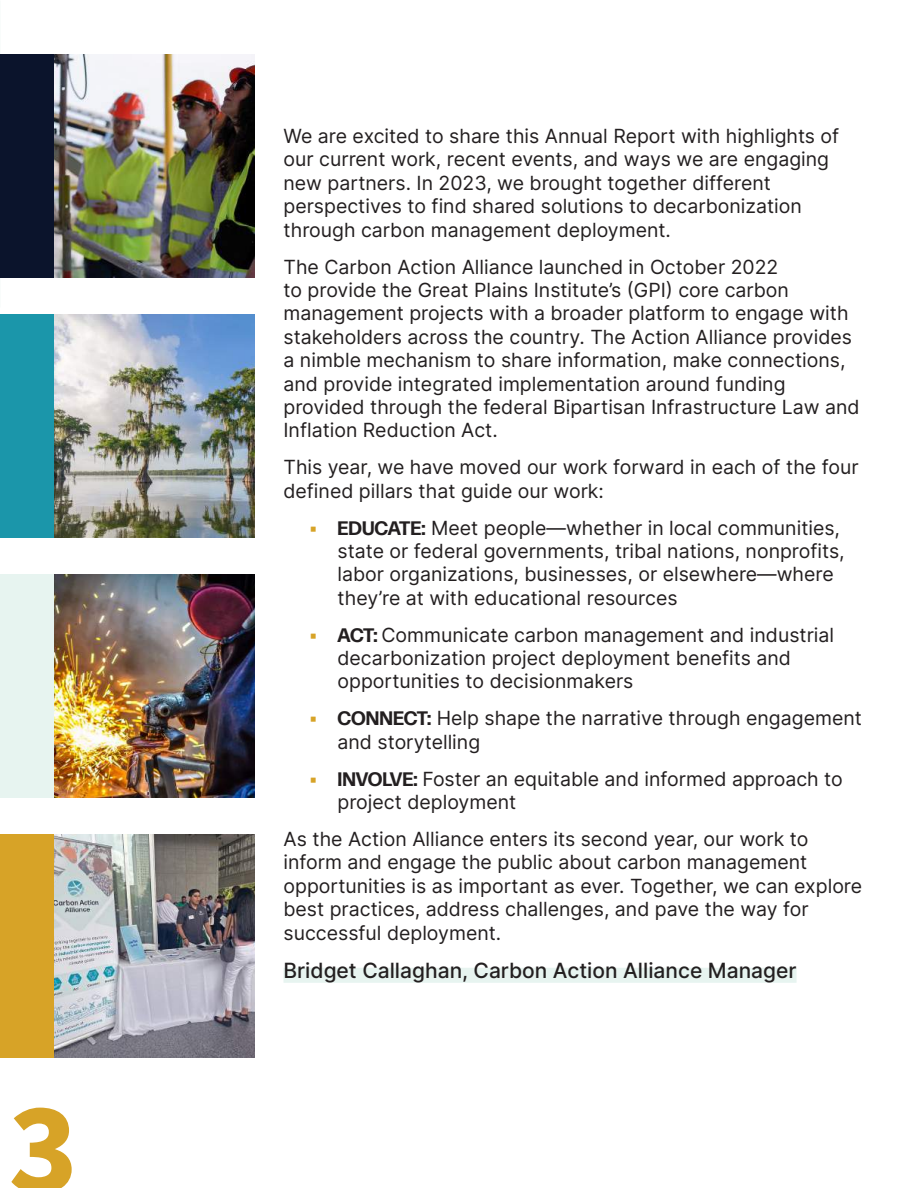
<style>
.page{position:relative;width:918px;height:1188px;background:#fff}
.page>*{position:absolute;margin:0;border:0;box-sizing:border-box;transform-origin:0 0}
.t1{font:700 130.5px "Source Sans Pro";color:#d7a327}
.t2{font:500 21px "Inter";color:#231f20}
.t3{font:19.5px/23.4px "Inter";color:#231f20}
.s1{font-family:"Forma DJR Text";font-weight:700;color:#d7a327}
.s2{font-family:"Forma DJR Text";font-weight:700}
</style>
<div class="page">
<div style="left:284px;top:968px;width:513px;height:15px;background:#e7f4f0"></div>
<div style="left:0;top:54px;width:54px;height:223px;background:#0b142c"></div>
<img style="left:54px;top:54px;width:201px;height:223px">
<div style="left:0;top:835px;width:54px;height:223px;background:#d7a327"></div>
<img style="left:54px;top:835px;width:201px;height:223px">
<div style="left:0;top:314px;width:54px;height:223px;background:#1b96aa"></div>
<img style="left:54px;top:314px;width:201px;height:223px">
<div style="left:0;top:574px;width:54px;height:224px;background:#e7f4f0"></div>
<img style="left:54px;top:574px;width:201px;height:224px">
<h1 class="t1" style="left:9px;top:1060px;width:71px">3</h1>
<p class="t3" style="left:284px;top:124px;width:557px">We are excited to share this Annual Report with highlights of our current work, recent events, and ways we are engaging new partners. In 2023, we brought together different perspectives to find shared solutions to decarbonization through carbon management deployment.</p>
<p class="t3" style="left:284px;top:254px;width:578px">The Carbon Action Alliance launched in October 2022<br>to provide the Great Plains Institute’s (GPI) core carbon management projects with a broader platform to engage with stakeholders across the country. The Action Alliance provides a nimble mechanism to share information, make connections, and provide integrated implementation around funding provided through the federal Bipartisan Infrastructure Law and Inflation Reduction Act.</p>
<p class="t3" style="left:284px;top:455px;width:577px">This year, we have moved our work forward in each of the four defined pillars that guide our work:</p>
<p class="t3" style="left:338px;top:515px;width:509px;text-indent:-27px"><span class="s1">•</span> <span class="s2">EDUCATE:</span> Meet people—whether in local communities, state or federal governments, tribal nations, nonprofits, labor organizations, businesses, or elsewhere—where they’re at with educational resources</p>
<p class="t3" style="left:338px;top:622px;width:498px;text-indent:-27px"><span class="s1">•</span> <span class="s2">ACT:</span> Communicate carbon management and industrial decarbonization project deployment benefits and opportunities to decisionmakers</p>
<p class="t3" style="left:338px;top:706px;width:526px;text-indent:-27px"><span class="s1">•</span> <span class="s2">CONNECT:</span> Help shape the narrative through engagement and storytelling</p>
<p class="t3" style="left:338px;top:766px;width:507px;text-indent:-27px"><span class="s1">•</span> <span class="s2">INVOLVE:</span> Foster an equitable and informed approach to project deployment</p>
<p class="t3" style="left:284px;top:827px;width:580px">As the Action Alliance enters its second year, our work to inform and engage the public about carbon management opportunities is as important as ever. Together, we can explore best practices, address challenges, and pave the way for successful deployment.</p>
<p class="t2" style="left:284px;top:955px;width:515px">Bridget Callaghan, Carbon Action Alliance Manager</p>
</div>
